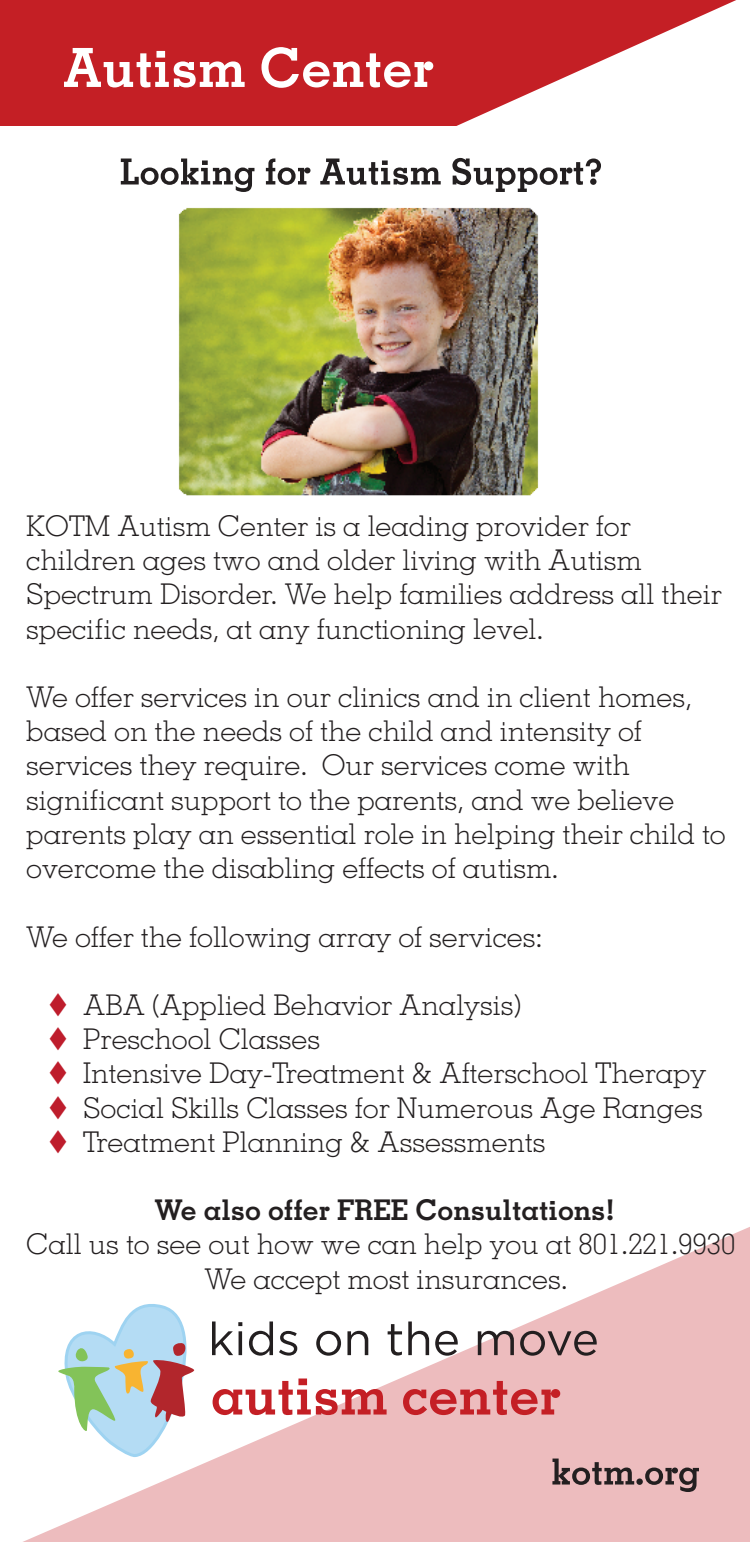
<style>
.page{position:relative;width:750px;height:1542px;background:#fff}
.page>*{position:absolute;margin:0;border:0;box-sizing:border-box;transform-origin:0 0}
.t1{font:700 54px "Memphis LT Std";color:#c41f25}
.t2{font:700 54px "Memphis LT Std";color:#fff}
.t3{font:300 28.5px/34.2px "Memphis LT Std";color:#231f20}
.t4{font:700 28.5px "Memphis LT Std";color:#231f20}
.s1{color:#be1d2c}
</style>
<div class="page">
<svg style="left:24px;top:0;width:712px;height:126px;fill:#c41f25"></svg>
<svg style="left:23px;top:1227px;width:727px;height:315px;fill:#edbcbe"></svg>
<img style="left:178px;top:207px;width:361px;height:289px">
<svg style="left:121px;top:158px;width:133px;height:34px"></svg>
<svg style="left:266px;top:158px;width:45px;height:27px"></svg>
<svg style="left:320px;top:158px;width:121px;height:27px"></svg>
<svg style="left:452px;top:158px;width:149px;height:34px"></svg>
<svg style="left:55px;top:1298px;width:579px;height:186px"></svg>
<div style="left:636px;top:1478px;width:7px;height:6px;background:#231f20;border-radius:50%"></div>
<svg style="left:645px;top:1467px;width:54px;height:25px"></svg>
<h1 class="t2" style="left:63px;top:34px;width:372px">Autism Center</h1>
<p class="t3" style="left:26px;top:509px;width:697px">KOTM Autism Center is a leading provider for children ages two and older living with Autism Spectrum Disorder. We help families address all their specific needs, at any functioning level.</p>
<p class="t3" style="left:26px;top:680px;width:701px">We offer services in our clinics and in client homes, based on the needs of the child and intensity of services they require. Our services come with significant support to the parents, and we believe parents play an essential role in helping their child to overcome the disabling effects of autism.</p>
<p class="t3" style="left:26px;top:919px;width:518px">We offer the following array of services:</p>
<p class="t3" style="left:48px;top:987px;width:475px"><span class="s1">▼</span> ABA (Applied Behavior Analysis)</p>
<p class="t3" style="left:48px;top:1022px;width:274px"><span class="s1">▼</span> Preschool Classes</p>
<p class="t3" style="left:48px;top:1056px;width:660px"><span class="s1">▼</span> Intensive Day-Treatment &amp; Afterschool Therapy</p>
<p class="t3" style="left:48px;top:1090px;width:657px"><span class="s1">▼</span> Social Skills Classes for Numerous Age Ranges</p>
<p class="t3" style="left:48px;top:1124px;width:499px"><span class="s1">▼</span> Treatment Planning &amp; Assessments</p>
<p class="t4" style="left:155px;top:1192px;width:462px">We also offer FREE Consultations!</p>
<p class="t3" style="left:26px;top:1227px;width:711px;text-align:center">Call us to see out how we can help you at 801.221.9930<br>We accept most insurances.</p>
<h1 class="t1" style="left:211px;top:1361px;width:351px">autism center</h1>
</div>
